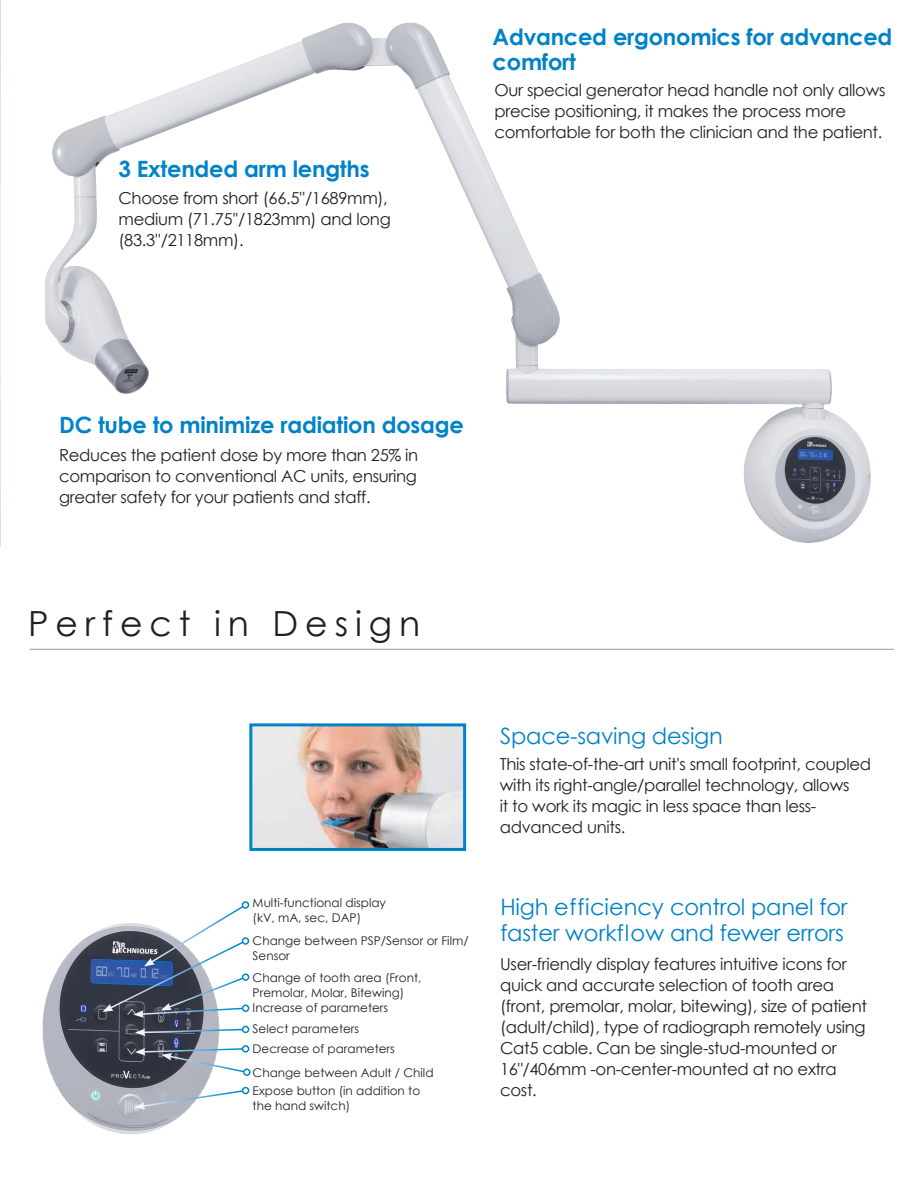
<style>
.page{position:relative;width:918px;height:1188px;background:#fff}
.page>*{position:absolute;margin:0;border:0;box-sizing:border-box;transform-origin:0 0}
.t1{font:34.65px "Century Gothic";letter-spacing:.2em;color:#231f20}
.t2{font:700 22.5px/25.5px "Century Gothic";letter-spacing:-.01em;color:#0082c8}
.t3{font:22.5px "Century Gothic";letter-spacing:-.01em;color:#0082c8}
.t4{font:16.5px/21px "Century Gothic";letter-spacing:-.02em;color:#231f20}
.t5{font:12px/15px "Century Gothic";color:#231f20}
</style>
<div class="page">
<img style="left:45px;top:22px;width:826px;height:521px">
<img style="left:253px;top:727px;width:209px;height:120px">
<div style="left:249px;top:723px;width:217px;height:128px;border:3px solid #0082c8"></div>
<img style="left:0;top:0;width:1px;height:546px">
<img style="left:42px;top:928px;width:178px;height:207px">
<div style="left:242px;top:901px;width:7px;height:8px;border:2px solid #fff;border-radius:50%"></div>
<div style="left:242px;top:937px;width:7px;height:8px;border:2px solid #fff;border-radius:50%"></div>
<div style="left:242px;top:973px;width:7px;height:8px;border:2px solid #fff;border-radius:50%"></div>
<div style="left:242px;top:1005px;width:7px;height:7px;border:2px solid #fff;border-radius:50%"></div>
<svg style="left:103px;top:904px;width:142px;height:114px"></svg>
<div style="left:242px;top:1026px;width:7px;height:7px;border:2px solid #fff;border-radius:50%"></div>
<svg style="left:135px;top:1028px;width:109px;height:8px"></svg>
<div style="left:242px;top:1045px;width:7px;height:8px;border:2px solid #fff;border-radius:50%"></div>
<div style="left:242px;top:1087px;width:7px;height:7px;border:2px solid #fff;border-radius:50%"></div>
<svg style="left:134px;top:1089px;width:110px;height:21px"></svg>
<div style="left:243px;top:1068px;width:8px;height:8px;border:2px solid #fff;border-radius:50%"></div>
<svg style="left:135px;top:1047px;width:111px;height:26px"></svg>
<hr style="left:30px;top:649px;width:864px;height:1px;background:#94a0a9">
<p class="t2" style="left:118px;top:155px;width:253px">3 Extended arm lengths</p>
<p class="t4" style="left:119px;top:187px;width:274px">Choose from short (66.5''/1689mm), medium (71.75''/1823mm) and long (83.3''/2118mm).</p>
<p class="t2" style="left:493px;top:23px;width:401px">Advanced ergonomics for advanced comfort</p>
<p class="t4" style="left:494px;top:79px;width:393px">Our special generator head handle not only allows precise positioning, it makes the process more comfortable for both the clinician and the patient.</p>
<p class="t2" style="left:59px;top:411px;width:406px">DC tube to minimize radiation dosage</p>
<p class="t4" style="left:59px;top:444px;width:361px">Reduces the patient dose by more than 25% in</p>
<p class="t4" style="left:59px;top:465px;width:359px">comparison to conventional AC units, ensuring</p>
<p class="t4" style="left:59px;top:486px;width:313px">greater safety for your patients and staff.</p>
<p class="t1" style="left:28px;top:599px;width:394px">Perfect in Design</p>
<p class="t5" style="left:253px;top:895px;width:135px">Multi-functional display</p>
<p class="t5" style="left:253px;top:910px;width:110px">(kV, mA, sec, DAP)</p>
<p class="t5" style="left:253px;top:933px;width:217px">Change between PSP/Sensor or Film/<br>Sensor</p>
<p class="t5" style="left:253px;top:970px;width:170px">Change of tooth area (Front,</p>
<p class="t5" style="left:253px;top:985px;width:153px">Premolar, Molar, Bitewing)</p>
<p class="t5" style="left:253px;top:1000px;width:137px">Increase of parameters</p>
<p class="t5" style="left:253px;top:1021px;width:108px">Select parameters</p>
<p class="t5" style="left:253px;top:1041px;width:144px">Decrease of parameters</p>
<p class="t5" style="left:253px;top:1065px;width:182px">Change between Adult / Child</p>
<p class="t5" style="left:253px;top:1083px;width:169px">Expose button (in addition to</p>
<p class="t5" style="left:253px;top:1098px;width:99px">the hand switch)</p>
<p class="t3" style="left:500px;top:721px;width:224px">Space-saving design</p>
<p class="t4" style="left:500px;top:754px;width:373px">This state-of-the-art unit's small footprint, coupled with its right-angle/parallel technology, allows<br>it to work its magic in less space than less&shy;advanced units.</p>
<p class="t3" style="left:500px;top:892px;width:349px">High efficiency control panel for</p>
<p class="t3" style="left:500px;top:917px;width:345px">faster workflow and fewer errors</p>
<p class="t4" style="left:500px;top:953px;width:348px">User-friendly display features intuitive icons for quick and accurate selection of tooth area</p>
<p class="t4" style="left:500px;top:995px;width:368px;text-align:justify">(front, premolar, molar, bitewing), size of patient (adult/child), type of radiograph remotely using Cat5 cable. Can be single-stud-mounted or</p>
<p class="t4" style="left:500px;top:1058px;width:338px">16"/406mm -on-center-mounted at no extra cost.</p>
</div>
